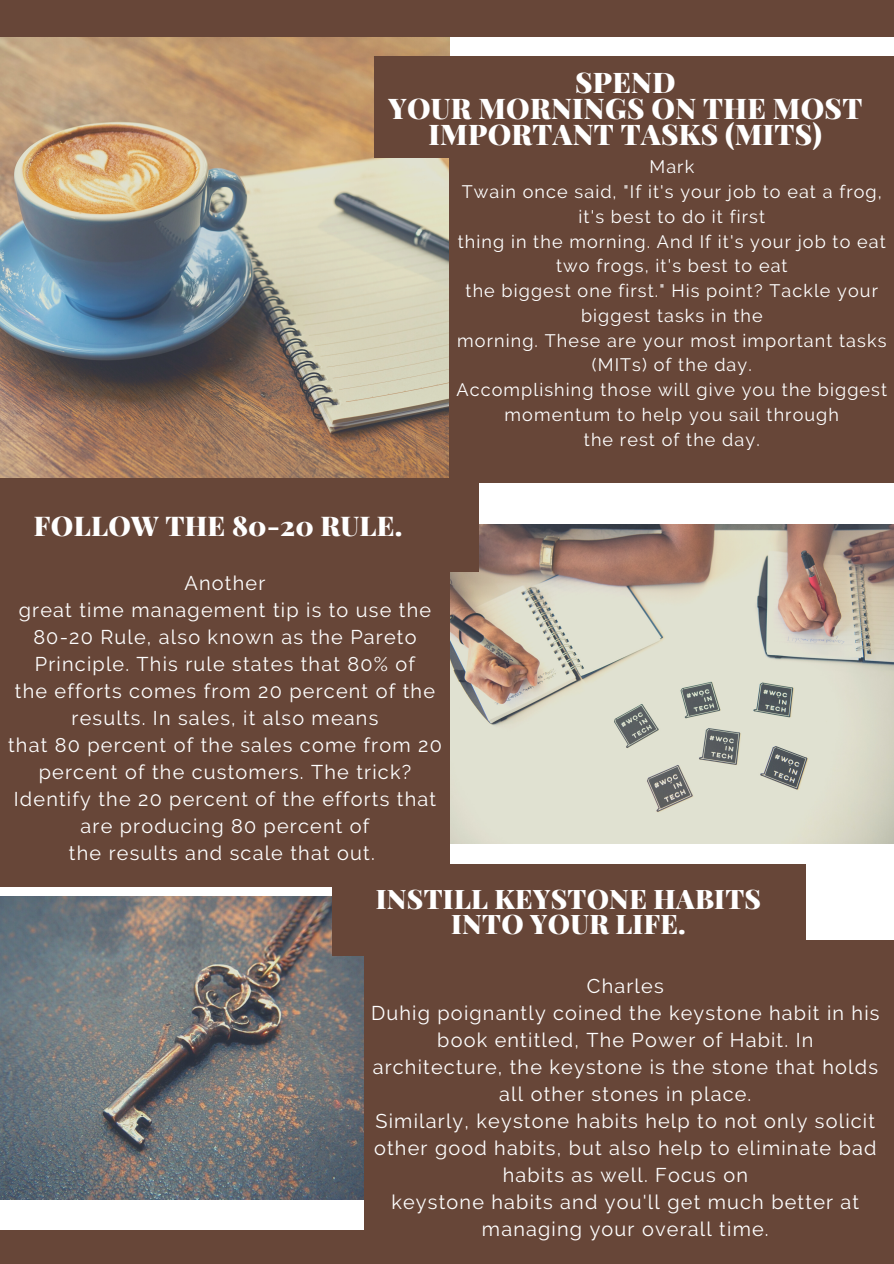
<style>
.page{position:relative;width:894px;height:1264px;background:#fff}
.page>*{position:absolute;margin:0;border:0;box-sizing:border-box;transform-origin:0 0}
.t1{font:900 28.5px/26px "Playfair Display";letter-spacing:.01em;color:#fff;text-align:center}
.t2{font:900 27.3px "Playfair Display";letter-spacing:.01em;color:#fff}
.t3{font:900 27px/24.5px "Playfair Display";letter-spacing:.01em;color:#fff;text-align:center}
.t4{font:19.8px/27px "Raleway";letter-spacing:.06em;color:#fff;text-align:center}
.t5{font:18px/24.8px "Raleway";letter-spacing:.06em;color:#fff;text-align:center}
</style>
<div class="page">
<div style="left:0;top:1230px;width:893px;height:33px;background:#674638"></div>
<div style="left:0;top:0;width:893px;height:37px;background:#674638"></div>
<img style="left:0;top:37px;width:449px;height:441px">
<img style="left:449px;top:525px;width:444px;height:318px">
<img style="left:0;top:896px;width:364px;height:303px">
<div style="left:374px;top:57px;width:519px;height:100px;background:#674638"></div>
<div style="left:0;top:478px;width:479px;height:94px;background:#674638"></div>
<div style="left:332px;top:864px;width:473px;height:92px;background:#674638"></div>
<div style="left:0;top:554px;width:449px;height:332px;background:#674638"></div>
<div style="left:449px;top:150px;width:444px;height:332px;background:#674638"></div>
<div style="left:364px;top:940px;width:529px;height:323px;background:#674638"></div>
<h1 class="t1" style="left:388px;top:68px;width:475px">SPEND<br>YOUR MORNINGS ON THE MOST<br>IMPORTANT TASKS (MITS)</h1>
<p class="t5" style="left:456px;top:154px;width:432px">Mark<br>Twain once said, "If it's your job to eat a frog, it's best to do it first<br>thing in the morning. And If it's your job to eat two frogs, it's best to eat<br>the biggest one first." His point? Tackle your biggest tasks in the<br>morning. These are your most important tasks (MITs) of the day.<br>Accomplishing those will give you the biggest momentum to help you sail through<br>the rest of the day.</p>
<h2 class="t2" style="left:34px;top:506px;width:370px">FOLLOW THE 80-20 RULE.</h2>
<p class="t4" style="left:8px;top:569px;width:435px">Another<br>great time management tip is to use the 80-20 Rule, also known as the Pareto Principle. This rule states that 80% of<br>the efforts comes from 20 percent of the results. In sales, it also means<br>that 80 percent of the sales come from 20 percent of the customers. The trick?<br>Identify the 20 percent of the efforts that are producing 80 percent of<br>the results and scale that out.</p>
<h3 class="t3" style="left:376px;top:885px;width:386px">INSTILL KEYSTONE HABITS<br>INTO YOUR LIFE.</h3>
<p class="t4" style="left:371px;top:972px;width:509px">Charles<br>Duhig poignantly coined the keystone habit in his book entitled, The Power of Habit. In architecture, the keystone is the stone that holds all other stones in place.<br>Similarly, keystone habits help to not only solicit other good habits, but also help to eliminate bad habits as well. Focus on<br>keystone habits and you'll get much better at managing your overall time.</p>
</div>
